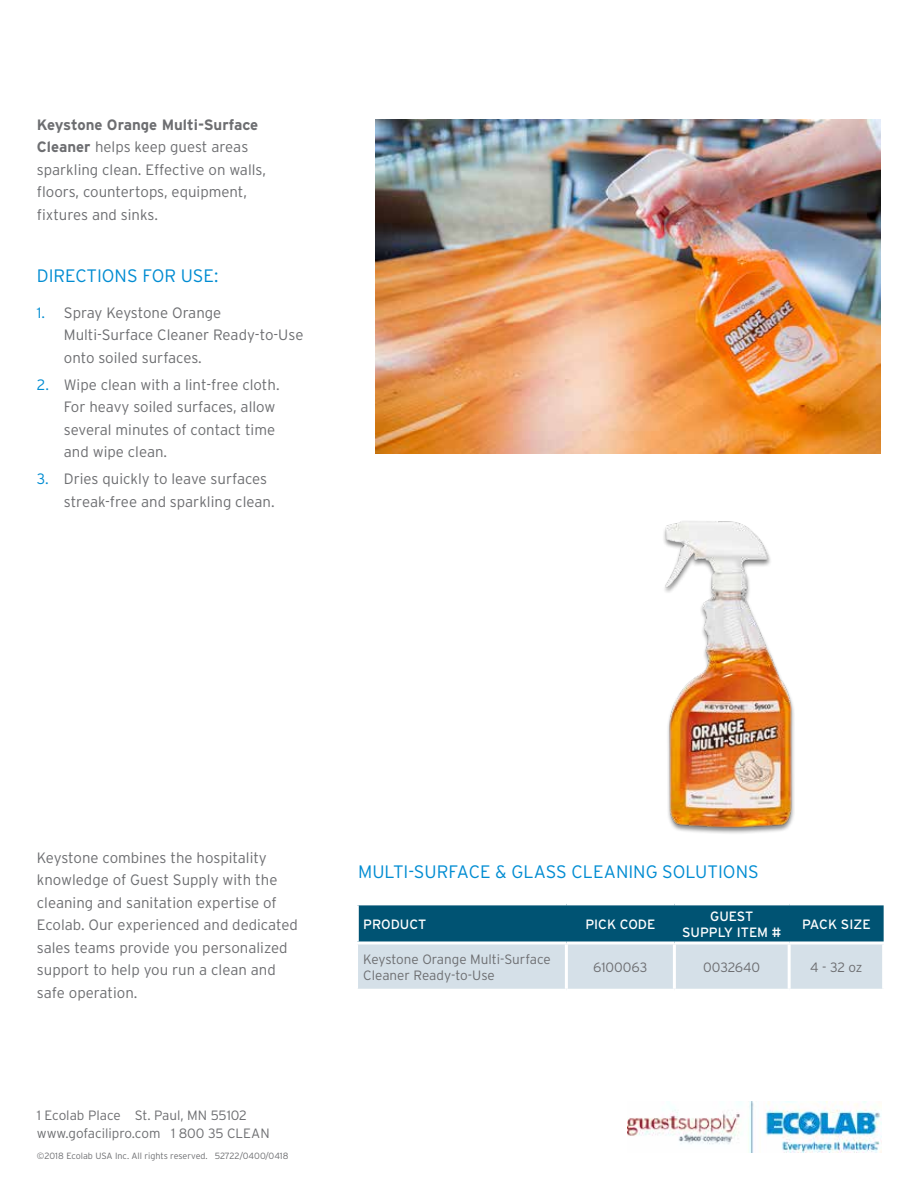
<style>
.page{position:relative;width:918px;height:1188px;background:#fff}
.page>*{position:absolute;margin:0;border:0;box-sizing:border-box;transform-origin:0 0}
.t1{font:300 18px "Interstate";color:#008cd2}
.t2{font:300 15px/22.5px "Interstate";color:#6d6e71}
.t3{font:300 13.5px/16.2px "Interstate";color:#6d6e71}
.t4{font:13.5px/16.2px "Interstate";color:#fff;text-align:center}
.t5{font:300 9px "Interstate";color:#6d6e71}
.s1{font-weight:700}
.s2{color:#008cd2}
</style>
<div class="page">
<img style="left:375px;top:120px;width:506px;height:334px">
<img style="left:663px;top:521px;width:131px;height:313px">
<svg style="left:358px;top:905px;width:526px;height:84px;background:#76a1b4"></svg>
<hr style="left:356px;top:941px;width:210px;height:3px;background:#fff">
<hr style="left:566px;top:941px;width:108px;height:3px;background:#fff">
<hr style="left:565px;top:944px;width:3px;height:45px;background:#fff">
<hr style="left:674px;top:941px;width:115px;height:3px;background:#fff">
<hr style="left:673px;top:944px;width:3px;height:45px;background:#fff">
<hr style="left:789px;top:941px;width:96px;height:3px;background:#fff">
<hr style="left:788px;top:944px;width:3px;height:45px;background:#fff">
<hr style="left:882px;top:944px;width:3px;height:45px;background:#fff">
<hr style="left:356px;top:905px;width:3px;height:36px;background:#fff">
<img style="left:628px;top:1102px;width:253px;height:51px">
<p class="t2" style="left:37px;top:113px;width:231px"><span class="s1">Keystone Orange Multi-Surface<br>Cleaner</span> helps keep guest areas sparkling clean. Effective on walls, floors, countertops, equipment, fixtures and sinks.</p>
<p class="t1" style="left:37px;top:265px;width:183px">DIRECTIONS FOR USE:</p>
<p class="t2" style="left:64px;top:301px;width:241px;text-indent:-27px"><span class="s2">1.</span> Spray Keystone Orange<br>Multi-Surface Cleaner Ready-to-Use onto soiled surfaces.</p>
<p class="t2" style="left:64px;top:373px;width:217px;text-indent:-27px"><span class="s2">2.</span> Wipe clean with a lint-free cloth.<br>For heavy soiled surfaces, allow several minutes of contact time and wipe clean.</p>
<p class="t2" style="left:64px;top:467px;width:212px;text-indent:-27px"><span class="s2">3.</span> Dries quickly to leave surfaces streak-free and sparkling clean.</p>
<p class="t2" style="left:37px;top:846px;width:263px">Keystone combines the hospitality knowledge of Guest Supply with the cleaning and sanitation expertise of Ecolab. Our experienced and dedicated sales teams provide you personalized support to help you run a clean and safe operation.</p>
<p class="t3" style="left:37px;top:1107px;width:234px;line-height:18px">1 Ecolab Place St. Paul, MN 55102 www.gofacilipro.com 1 800 35 CLEAN</p>
<p class="t5" style="left:37px;top:1151px;width:253px">©2018 Ecolab USA Inc. All rights reserved. 52722/0400/0418</p>
<p class="t1" style="left:358px;top:861px;width:402px">MULTI-SURFACE &amp; GLASS CLEANING SOLUTIONS</p>
<p class="t4" style="left:363px;top:916px;width:65px">PRODUCT</p>
<p class="t4" style="left:585px;top:916px;width:72px">PICK CODE</p>
<p class="t4" style="left:682px;top:908px;width:101px">GUEST<br>SUPPLY ITEM #</p>
<p class="t4" style="left:802px;top:916px;width:70px">PACK SIZE</p>
<p class="t3" style="left:363px;top:951px;width:189px">Keystone Orange Multi-Surface<br>Cleaner Ready-to-Use</p>
<p class="t3" style="left:593px;top:959px;width:56px">6100063</p>
<p class="t3" style="left:703px;top:959px;width:58px">0032640</p>
<p class="t3" style="left:810px;top:959px;width:54px">4 - 32 oz</p>
</div>
